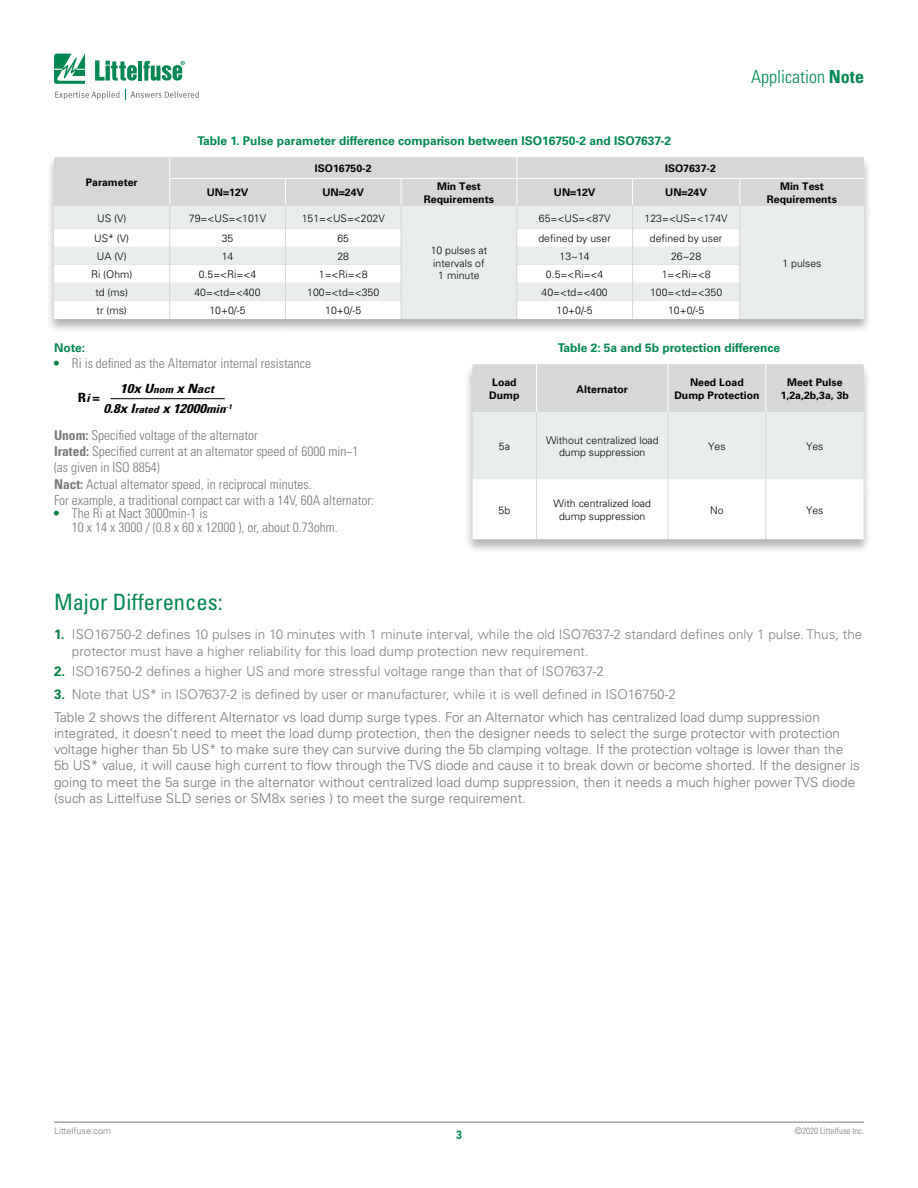
<style>
.page{position:relative;width:918px;height:1188px;background:#fff}
.page>*{position:absolute;margin:0;border:0;box-sizing:border-box;transform-origin:0 0}
.t1{font:condensed 22.5px "Univers LT Std";color:#008752}
.t2{font:300 condensed 18px "Univers LT Std";color:#008752}
.t3{font:300 13.5px/16.2px "Univers LT Std";color:#77787b}
.t4{font:300 condensed 13.5px/16.2px "Univers LT Std";color:#77787b}
.t5{font:300 13.5px/16.2px "Univers LT Std";color:#808285}
.t6{font:italic 700 condensed 12.75px/19.5px "Univers LT Std";color:#000;text-align:center;scale:1.16 1}
.t7{font:700 condensed 12.75px "Univers LT Std";color:#000;scale:1.16 1}
.t8{font:700 12px "Univers LT Std";color:#008752}
.t9{font:700 condensed 12px "Univers LT Std";color:#008752}
.t10{font:300 10.5px/12.6px "Univers LT Std";color:#000;text-align:center}
.t11{font:700 10.5px/12.6px "Univers LT Std";color:#000;text-align:center}
.t12{font:300 condensed 9px "Univers LT Std";color:#77787b}
.t13{font:300 9px "Univers LT Std";color:#77787b}
.s1{font-weight:700}
.s2{font-weight:700;font-stretch:normal;color:#028342}
.s3{font-style:italic;font-size:11.4px}
.s4{font-size:9.9px}
.s5{font-size:11.4px}
.s6{font-weight:700;color:#028342}
.s7{color:#808285}
.s8{font-stretch:normal}
</style>
<div class="page">
<svg style="left:54px;top:54px;width:31px;height:30px"></svg>
<hr style="left:138px;top:61px;width:4px;height:20px;background:#008752">
<svg style="left:143px;top:61px;width:42px;height:20px"></svg>
<svg style="left:95px;top:60px;width:42px;height:21px"></svg>
<svg style="left:55px;top:90px;width:144px;height:10px"></svg>
<hr style="left:54px;top:1122px;width:810px;height:1px;background:#77787b">
<div style="left:46px;top:156px;width:826px;height:178px;background:#000;opacity:.3"></div>
<svg style="left:54px;top:157px;width:810px;height:162px"></svg>
<div style="left:464px;top:363px;width:408px;height:191px;background:#000;opacity:.3"></div>
<svg style="left:472px;top:364px;width:392px;height:175px"></svg>
<hr style="left:536px;top:364px;width:1px;height:48px;background:#fff">
<hr style="left:668px;top:364px;width:1px;height:48px;background:#fff">
<hr style="left:766px;top:364px;width:1px;height:48px;background:#fff">
<hr style="left:536px;top:412px;width:1px;height:67px;background:#d5d7d8">
<hr style="left:668px;top:412px;width:1px;height:67px;background:#d5d7d8">
<hr style="left:766px;top:412px;width:1px;height:67px;background:#d5d7d8">
<hr style="left:536px;top:479px;width:1px;height:60px;background:#d5d7d8">
<hr style="left:668px;top:479px;width:1px;height:60px;background:#d5d7d8">
<hr style="left:766px;top:479px;width:1px;height:60px;background:#d5d7d8">
<hr style="left:110px;top:398px;width:115px;height:1px;background:#000">
<p class="t11" style="left:86px;top:176px;width:53px">Parameter</p>
<p class="t8" style="left:198px;top:134px;width:475px">Table 1. Pulse parameter difference comparison between ISO16750-2 and ISO7637-2</p>
<p class="t11" style="left:315px;top:162px;width:58px">ISO16750-2</p>
<p class="t11" style="left:665px;top:162px;width:52px">ISO7637-2</p>
<h2 class="t2" style="left:751px;top:66px;width:114px">Application <span class="s1">Note</span></h2>
<p class="t11" style="left:207px;top:186px;width:43px">UN=12V</p>
<p class="t11" style="left:322px;top:186px;width:43px">UN=24V</p>
<p class="t11" style="left:424px;top:180px;width:72px">Min Test<br>Requirements</p>
<p class="t11" style="left:554px;top:186px;width:43px">UN=12V</p>
<p class="t11" style="left:665px;top:186px;width:43px">UN=24V</p>
<p class="t11" style="left:767px;top:180px;width:72px">Min Test<br>Requirements</p>
<p class="t10" style="left:97px;top:212px;width:31px">US (V)</p>
<p class="t10" style="left:189px;top:212px;width:79px">79=&lt;US=&lt;101V</p>
<p class="t10" style="left:302px;top:212px;width:85px">151=&lt;US=&lt;202V</p>
<p class="t10" style="left:539px;top:212px;width:73px">65=&lt;US=&lt;87V</p>
<p class="t10" style="left:645px;top:212px;width:85px">123=&lt;US=&lt;174V</p>
<p class="t10" style="left:94px;top:232px;width:37px">US* (V)</p>
<p class="t10" style="left:222px;top:232px;width:13px">35</p>
<p class="t10" style="left:337px;top:232px;width:13px">65</p>
<p class="t10" style="left:538px;top:232px;width:74px">defined by user</p>
<p class="t10" style="left:650px;top:232px;width:74px">defined by user</p>
<p class="t10" style="left:97px;top:250px;width:31px">UA (V)</p>
<p class="t10" style="left:222px;top:250px;width:13px">14</p>
<p class="t10" style="left:337px;top:250px;width:13px">28</p>
<p class="t10" style="left:560px;top:250px;width:32px">13~14</p>
<p class="t10" style="left:671px;top:250px;width:32px">26~28</p>
<p class="t10" style="left:91px;top:268px;width:43px">Ri (Ohm)</p>
<p class="t10" style="left:199px;top:268px;width:59px">0.5=&lt;Ri=&lt;4</p>
<p class="t10" style="left:319px;top:268px;width:50px">1=&lt;Ri=&lt;8</p>
<p class="t10" style="left:546px;top:268px;width:59px">0.5=&lt;Ri=&lt;4</p>
<p class="t10" style="left:662px;top:268px;width:50px">1=&lt;Ri=&lt;8</p>
<p class="t10" style="left:95px;top:286px;width:34px">td (ms)</p>
<p class="t10" style="left:194px;top:286px;width:68px">40=&lt;td=&lt;400</p>
<p class="t10" style="left:307px;top:286px;width:74px">100=&lt;td=&lt;350</p>
<p class="t10" style="left:542px;top:286px;width:68px">40=&lt;td=&lt;400</p>
<p class="t10" style="left:650px;top:286px;width:74px">100=&lt;td=&lt;350</p>
<p class="t10" style="left:97px;top:304px;width:32px">tr (ms)</p>
<p class="t10" style="left:209px;top:304px;width:38px">10+0/-5</p>
<p class="t10" style="left:325px;top:304px;width:38px">10+0/-5</p>
<p class="t10" style="left:557px;top:304px;width:38px">10+0/-5</p>
<p class="t10" style="left:668px;top:304px;width:38px">10+0/-5</p>
<p class="t10" style="left:431px;top:244px;width:58px">10 pulses at intervals of<br>1 minute</p>
<p class="t10" style="left:782px;top:257px;width:41px">1 pulses</p>
<p class="t8" style="left:54px;top:341px;width:33px">Note:</p>
<p class="t4" style="left:54px;top:356px;width:259px"><span class="s2">•</span> Ri is defined as the Alternator internal resistance</p>
<p class="t7" style="left:78px;top:390px;width:21px">R<span class="s3">i</span> =</p>
<p class="t6" style="left:103px;top:379px;width:112px">10x U<span class="s4">nom</span> x N<span class="s5">act<br></span>0.8x I<span class="s4">rated</span> x 12000<span class="s5">min</span><sup>-1</sup></p>
<p class="t4" style="left:54px;top:427px;width:322px"><span class="s1">Unom:</span> Specified voltage of the alternator<br><span class="s1">Irated:</span> Specified current at an alternator speed of 6000 min−1 (as given in ISO 8854)<br><span class="s1">Nact:</span> Actual alternator speed, in reciprocal minutes.<br>For example, a traditional compact car with a 14V, 60A alternator:</p>
<p class="t4" style="left:72px;top:507px;width:267px;line-height:13.5px;text-indent:-18px"><span class="s2">•</span> The Ri at Nact 3000min-1 is<br>10 x 14 x 3000 / (0.8 x 60 x 12000 ), or, about 0.73ohm.</p>
<h1 class="t1" style="left:54px;top:588px;width:170px">Major Differences:</h1>
<p class="t8" style="left:558px;top:341px;width:224px">Table 2: 5a and 5b protection difference</p>
<p class="t11" style="left:489px;top:376px;width:32px;text-align:left">Load<br>Dump</p>
<p class="t11" style="left:577px;top:383px;width:53px">Alternator</p>
<p class="t11" style="left:674px;top:376px;width:87px">Need Load<br>Dump Protection</p>
<p class="t11" style="left:781px;top:376px;width:70px">Meet Pulse<br>1,2a,2b,3a, 3b</p>
<p class="t10" style="left:499px;top:440px;width:13px">5a</p>
<p class="t10" style="left:546px;top:434px;width:114px">Without centralized load dump suppression</p>
<p class="t10" style="left:708px;top:440px;width:19px">Yes</p>
<p class="t10" style="left:806px;top:440px;width:19px">Yes</p>
<p class="t10" style="left:499px;top:504px;width:13px">5b</p>
<p class="t10" style="left:554px;top:497px;width:99px">With centralized load dump suppression</p>
<p class="t10" style="left:710px;top:504px;width:15px">No</p>
<p class="t10" style="left:806px;top:504px;width:19px">Yes</p>
<p class="t5" style="left:72px;top:627px;width:792px;text-indent:-18px"><span class="s6">1.</span> ISO16750-2 defines 10 pulses in 10 minutes with 1 minute interval, while the old ISO7637-2 standard defines only 1 pulse. Thus, the protector must have a higher reliability for this load dump protection new requirement.</p>
<p class="t5" style="left:54px;top:663px;width:551px"><span class="s6">2.</span> ISO16750-2 defines a higher US and more stressful voltage range than that of ISO7637-2</p>
<p class="t3" style="left:54px;top:683px;width:767px;line-height:23px"><span class="s6">3.</span> <span class="s7">Note that US* in ISO7637-2 is defined by user or manufacturer, while it is well defined in ISO16750-2<br></span>Table 2 shows the different Alternator vs load dump surge types. For an Alternator which has centralized load dump suppression</p>
<p class="t3" style="left:54px;top:725px;width:807px">integrated, it doesn’t need to meet the load dump protection, then the designer needs to select the surge protector with protection voltage higher than 5b US* to make sure they can survive during the 5b clamping voltage. If the protection voltage is lower than the 5b US* value, it will cause high current to flow through the TVS diode and cause it to break down or become shorted. If the designer is going to meet the 5a surge in the alternator without centralized load dump suppression, then it needs a much higher power TVS diode (such as Littelfuse SLD series or SM8x series ) to meet the surge requirement.</p>
<p class="t13" style="left:54px;top:1125px;width:59px">Littelfuse.com</p>
<p class="t12" style="left:795px;top:1125px;width:71px"><span class="s8">©</span>2020 Littelfuse Inc.</p>
<p class="t9" style="left:456px;top:1128px;width:7px">3</p>
</div>
